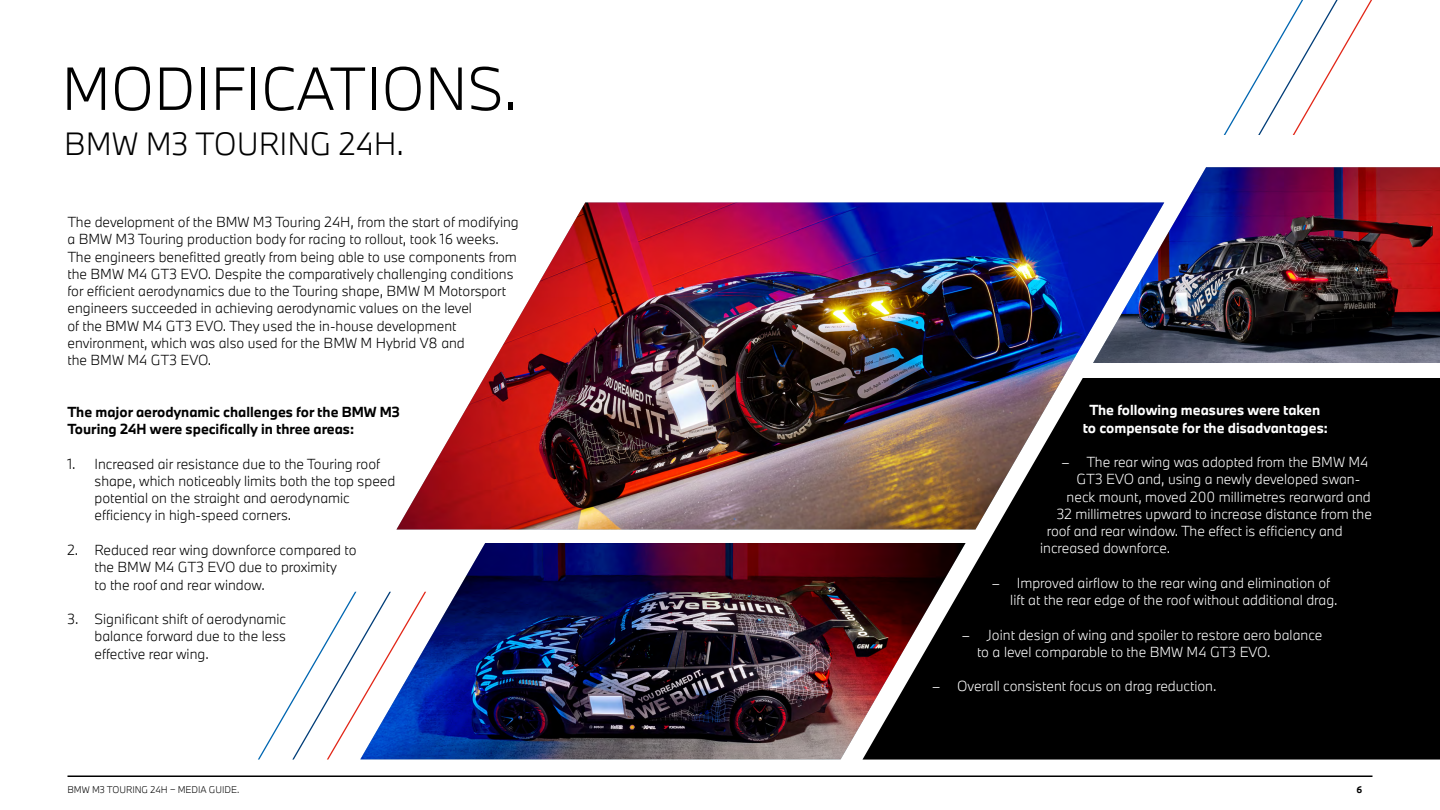
<style>
.page{position:relative;width:1440px;height:810px;background:#fff}
.page>*{position:absolute;margin:0;border:0;box-sizing:border-box;transform-origin:0 0}
.t1{font:300 56.25px "BMW Type Next";color:#000}
.t2{font:300 29.85px "BMW Type Next";color:#000}
.t3{font:300 13.5px/17.2px "BMW Type Next";color:#000}
.t4{font:300 13.5px/17.2px "BMW Type Next";color:#fff}
.t5{font:700 13.5px/17.2px "BMW Type Next";color:#000}
.t6{font:700 13.5px/17.2px "BMW Type Next";color:#fff;text-align:center}
.t7{font:300 9px "BMW Type Next";color:#000}
.t8{font:700 9px "BMW Type Next Pro";color:#000}
.s1{font-style:italic}
</style>
<div class="page">
<div style="left:863px;top:378px;width:577px;height:382px;background:#000"></div>
<img style="left:428px;top:543px;width:538px;height:216px">
<img style="left:1164px;top:167px;width:276px;height:196px">
<img style="left:396px;top:202px;width:768px;height:327px">
<hr style="left:68px;top:776px;width:1304px;height:1px;background:#000">
<svg style="left:1223px;top:0;width:149px;height:135px"></svg>
<svg style="left:258px;top:591px;width:170px;height:169px"></svg>
<h1 class="t1" style="left:62px;top:50px;width:458px">MODIFICATIONS.</h1>
<h2 class="t2" style="left:64px;top:123px;width:341px">BMW M3 TOURING 24H.</h2>
<p class="t3" style="left:68px;top:213px;width:453px">The development of the BMW M3 Touring 24H, from the start of modifying a BMW M3 Touring production body for racing to rollout, took 16 weeks.<br>The engineers benefitted greatly from being able to use components from the BMW M4 GT3 EVO. Despite the comparatively challenging conditions for efficient aerodynamics due to the Touring shape, BMW M Motorsport engineers succeeded in achieving aerodynamic values on the level<br>of the BMW M4 GT3 EVO. They used the in-house development environment, which was also used for the BMW M Hybrid V8 and<br>the BMW M4 GT3 EVO.</p>
<p class="t5" style="left:68px;top:403px;width:334px">The major aerodynamic challenges for the BMW M3<br>Touring 24H were specifically in three areas:</p>
<p class="t3" style="left:94px;top:455px;width:302px;text-indent:-27px">1. Increased air resistance due to the Touring roof shape, which noticeably limits both the top speed potential on the straight and aerodynamic efficiency in high-speed corners.</p>
<p class="t3" style="left:94px;top:541px;width:264px;text-indent:-27px">2. Reduced rear wing downforce compared to the BMW M4 GT3 EVO due to proximity<br>to the roof and rear window.</p>
<p class="t3" style="left:94px;top:610px;width:193px;text-align:justify;text-indent:-27px">3. Significant shift of aerodynamic balance forward due to the less effective rear wing.</p>
<p class="t6" style="left:1083px;top:402px;width:247px">The following measures were taken to compensate for the disadvantages:</p>
<p class="t4" style="left:1060px;top:453px;width:310px"><span class="s1">–</span> The rear wing was adopted from the BMW M4</p>
<p class="t4" style="left:1077px;top:471px;width:285px">GT3 EVO and, using a newly developed swan-</p>
<p class="t4" style="left:1067px;top:488px;width:306px">neck mount, moved 200 millimetres rearward and</p>
<p class="t4" style="left:1057px;top:505px;width:317px">32 millimetres upward to increase distance from the</p>
<p class="t4" style="left:1047px;top:522px;width:297px">roof and rear window. The effect is efficiency and</p>
<p class="t4" style="left:1040px;top:540px;width:132px">increased downforce.</p>
<p class="t4" style="left:1010px;top:574px;width:329px;text-indent:-20px"><span class="s1">–</span> Improved airflow to the rear wing and elimination of lift at the rear edge of the roof without additional drag.</p>
<p class="t4" style="left:977px;top:626px;width:347px;text-indent:-17px"><span class="s1">–</span> Joint design of wing and spoiler to restore aero balance to a level comparable to the BMW M4 GT3 EVO.</p>
<p class="t4" style="left:930px;top:678px;width:288px"><span class="s1">–</span> Overall consistent focus on drag reduction.</p>
<p class="t7" style="left:68px;top:784px;width:173px">BMW M3 TOURING 24H – MEDIA GUIDE.</p>
<p class="t8" style="left:1356px;top:783px;width:7px">6</p>
</div>
